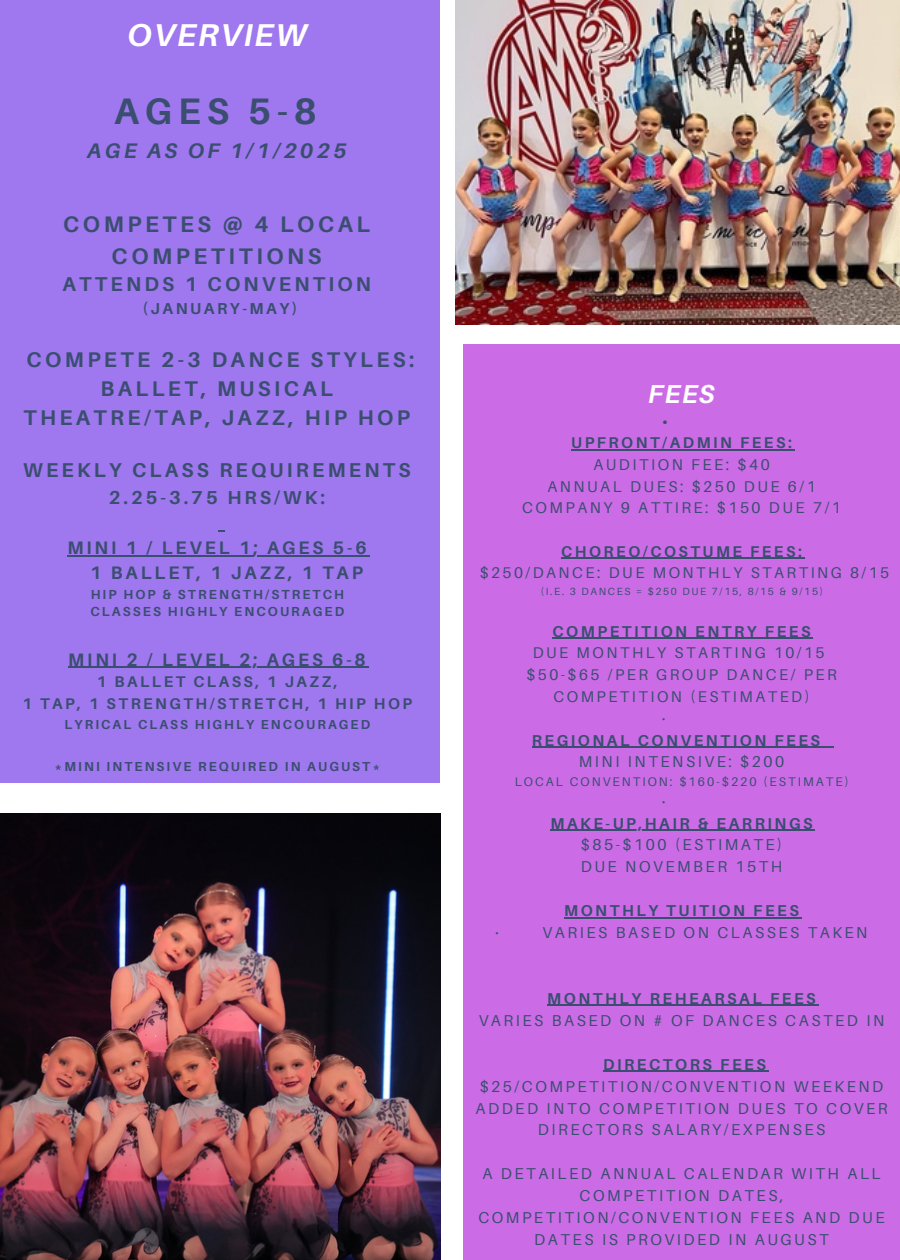
<style>
.page{position:relative;width:900px;height:1260px;background:#fff}
.page>*{position:absolute;margin:0;border:0;box-sizing:border-box;transform-origin:0 0}
.t1{font:700 37px "Aileron";color:#3a4e6f}
.t2{font:italic 700 31.5px "Aileron";letter-spacing:.05em;color:#fff}
.t3{font:italic 700 26px "Aileron";color:#fff}
.t4{font:700 22.5px/31.5px "Aileron";letter-spacing:.16em;color:#3a4e6f;text-align:center}
.t5{font:700 21.25px/29.2px "Aileron";letter-spacing:.16em;color:#3a4e6f;text-align:center}
.t6{font:italic 700 21px "Aileron";letter-spacing:.16em;color:#3a4e6f}
.t7{font:700 20px "Aileron";letter-spacing:.16em;color:#3a4e6f}
.t8{font:700 18.75px "Aileron";letter-spacing:.16em;color:#3a4e6f}
.t9{font:700 18px "Aileron";letter-spacing:.16em;color:#3a4e6f}
.t10{font:15.75px/22px "Aileron";letter-spacing:.16em;color:#3a4e6f;text-align:center}
.t11{font:700 15.75px "Aileron";letter-spacing:.16em;color:#3a4e6f}
.t12{font:15.5px/21.8px "Aileron";letter-spacing:.16em;color:#3a4e6f;text-align:center}
.t13{font:700 15.5px "Aileron";letter-spacing:.16em;color:#3a4e6f}
.t14{font:700 13px "Aileron";letter-spacing:.16em;color:#3a4e6f}
.t15{font:12.5px "Aileron";letter-spacing:.16em;color:#3a4e6f}
.t16{font:10.5px "Aileron";letter-spacing:.16em;color:#3a4e6f}
.s1{font-weight:700}
</style>
<div class="page">
<img style="left:0;top:813px;width:440px;height:447px">
<div style="left:0;top:0;width:439px;height:783px;background:#9f77ef"></div>
<div style="left:463px;top:345px;width:437px;height:915px;background:#cb6ce6"></div>
<img style="left:456px;top:0;width:444px;height:324px">
<hr style="left:67px;top:555px;width:186px;height:1px;background:#3a4e6f">
<hr style="left:253px;top:555px;width:117px;height:1px;background:#3a4e6f">
<hr style="left:68px;top:667px;width:301px;height:1px;background:#3a4e6f">
<hr style="left:571px;top:449px;width:223px;height:2px;background:#3a4e6f">
<hr style="left:561px;top:558px;width:243px;height:1px;background:#3a4e6f">
<hr style="left:552px;top:638px;width:261px;height:1px;background:#3a4e6f">
<hr style="left:532px;top:746px;width:302px;height:2px;background:#3a4e6f">
<hr style="left:550px;top:829px;width:265px;height:2px;background:#3a4e6f">
<hr style="left:564px;top:917px;width:237px;height:1px;background:#3a4e6f">
<hr style="left:547px;top:1005px;width:97px;height:1px;background:#3a4e6f">
<hr style="left:650px;top:1005px;width:168px;height:1px;background:#3a4e6f">
<hr style="left:603px;top:1071px;width:165px;height:1px;background:#3a4e6f">
<h5 class="t2" style="left:127px;top:15px;width:181px">OVERVIEW</h5>
<h5 class="t1" style="left:114px;top:88px;width:204px">AGES 5-8</h5>
<h5 class="t6" style="left:87px;top:137px;width:261px">AGE AS OF 1/1/2025</h5>
<h6 class="t4" style="left:63px;top:208px;width:309px">COMPETES @ 4 LOCAL<br>COMPETITIONS</h6>
<h6 class="t7" style="left:63px;top:271px;width:310px">ATTENDS 1 CONVENTION</h6>
<h6 class="t11" style="left:142px;top:298px;width:157px">(JANUARY-MAY)</h6>
<p class="t5" style="left:23px;top:344px;width:393px">COMPETE 2-3 DANCE STYLES:<br>BALLET, MUSICAL<br>THEATRE/TAP, JAZZ, HIP HOP</p>
<p class="t7" style="left:23px;top:458px;width:389px">WEEKLY CLASS REQUIREMENTS</p>
<p class="t8" style="left:109px;top:486px;width:218px">2.25-3.75 HRS/WK:</p>
<p class="t9" style="left:67px;top:537px;width:301px">MINI 1 / LEVEL 1; AGES 5-6</p>
<p class="t9" style="left:90px;top:562px;width:274px">1 BALLET, 1 JAZZ, 1 TAP</p>
<p class="t14" style="left:91px;top:586px;width:255px">HIP HOP &amp; STRENGTH/STRETCH</p>
<p class="t14" style="left:90px;top:603px;width:255px">CLASSES HIGHLY ENCOURAGED</p>
<p class="t9" style="left:68px;top:648px;width:299px">MINI 2 / LEVEL 2; AGES 6-8</p>
<p class="t13" style="left:97px;top:672px;width:242px">1 BALLET CLASS, 1 JAZZ,</p>
<p class="t13" style="left:22px;top:694px;width:391px">1 TAP, 1 STRENGTH/STRETCH, 1 HIP HOP</p>
<p class="t14" style="left:65px;top:716px;width:307px">LYRICAL CLASS HIGHLY ENCOURAGED</p>
<p class="t14" style="left:55px;top:758px;width:327px">*MINI INTENSIVE REQUIRED IN AUGUST*</p>
<h1 class="t3" style="left:648px;top:377px;width:68px">FEES</h1>
<h2 class="t13" style="left:662px;top:412px;width:7px">•</h2>
<h2 class="t13" style="left:571px;top:433px;width:222px">UPFRONT/ADMIN FEES:</h2>
<h2 class="t12" style="left:593px;top:454px;width:178px">AUDITION FEE: $40</h2>
<h2 class="t12" style="left:547px;top:475px;width:270px">ANNUAL DUES: $250 DUE 6/1</h2>
<h2 class="t12" style="left:522px;top:497px;width:320px">COMPANY 9 ATTIRE: $150 DUE 7/1</h2>
<h4 class="t12" style="left:480px;top:540px;width:411px"><span class="s1">CHOREO/COSTUME FEES:<br></span>$250/DANCE: DUE MONTHLY STARTING 8/15</h4>
<h4 class="t16" style="left:541px;top:585px;width:283px">(I.E. 3 DANCES = $250 DUE 7/15, 8/15 &amp; 9/15)</h4>
<h2 class="t11" style="left:552px;top:621px;width:260px">COMPETITION ENTRY FEES</h2>
<h2 class="t12" style="left:526px;top:642px;width:312px">DUE MONTHLY STARTING 10/15 $50-$65 /PER GROUP DANCE/ PER<br>COMPETITION (ESTIMATED)</h2>
<h2 class="t10" style="left:662px;top:707px;width:5px">·</h2>
<h2 class="t11" style="left:532px;top:730px;width:290px">REGIONAL CONVENTION FEES</h2>
<h2 class="t10" style="left:579px;top:751px;width:207px">MINI INTENSIVE: $200</h2>
<h2 class="t15" style="left:515px;top:774px;width:335px">LOCAL CONVENTION: $160-$220 (ESTIMATE)</h2>
<h2 class="t10" style="left:662px;top:790px;width:5px">·</h2>
<h2 class="t10" style="left:550px;top:812px;width:264px"><span class="s1">MAKE-UP,HAIR &amp; EARRINGS </span>$85-$100 (ESTIMATE)<br>DUE NOVEMBER 15TH</h2>
<h2 class="t11" style="left:564px;top:901px;width:236px">MONTHLY TUITION FEES</h2>
<h2 class="t10" style="left:496px;top:921px;width:5px">·</h2>
<h2 class="t10" style="left:543px;top:921px;width:326px">VARIES BASED ON CLASSES TAKEN</h2>
<h2 class="t10" style="left:479px;top:987px;width:407px"><span class="s1">MONTHLY REHEARSAL FEES<br></span>VARIES BASED ON # OF DANCES CASTED IN</h2>
<h2 class="t10" style="left:480px;top:1053px;width:405px"><span class="s1">DIRECTORS FEES </span>$25/COMPETITION/CONVENTION WEEKEND</h2>
<h2 class="t10" style="left:475px;top:1097px;width:414px">ADDED INTO COMPETITION DUES TO COVER<br>DIRECTORS SALARY/EXPENSES</h2>
<h2 class="t10" style="left:478px;top:1163px;width:408px">A DETAILED ANNUAL CALENDAR WITH ALL<br>COMPETITION DATES,<br>COMPETITION/CONVENTION FEES AND DUE</h2>
<h2 class="t10" style="left:534px;top:1228px;width:296px">DATES IS PROVIDED IN AUGUST</h2>
</div>
